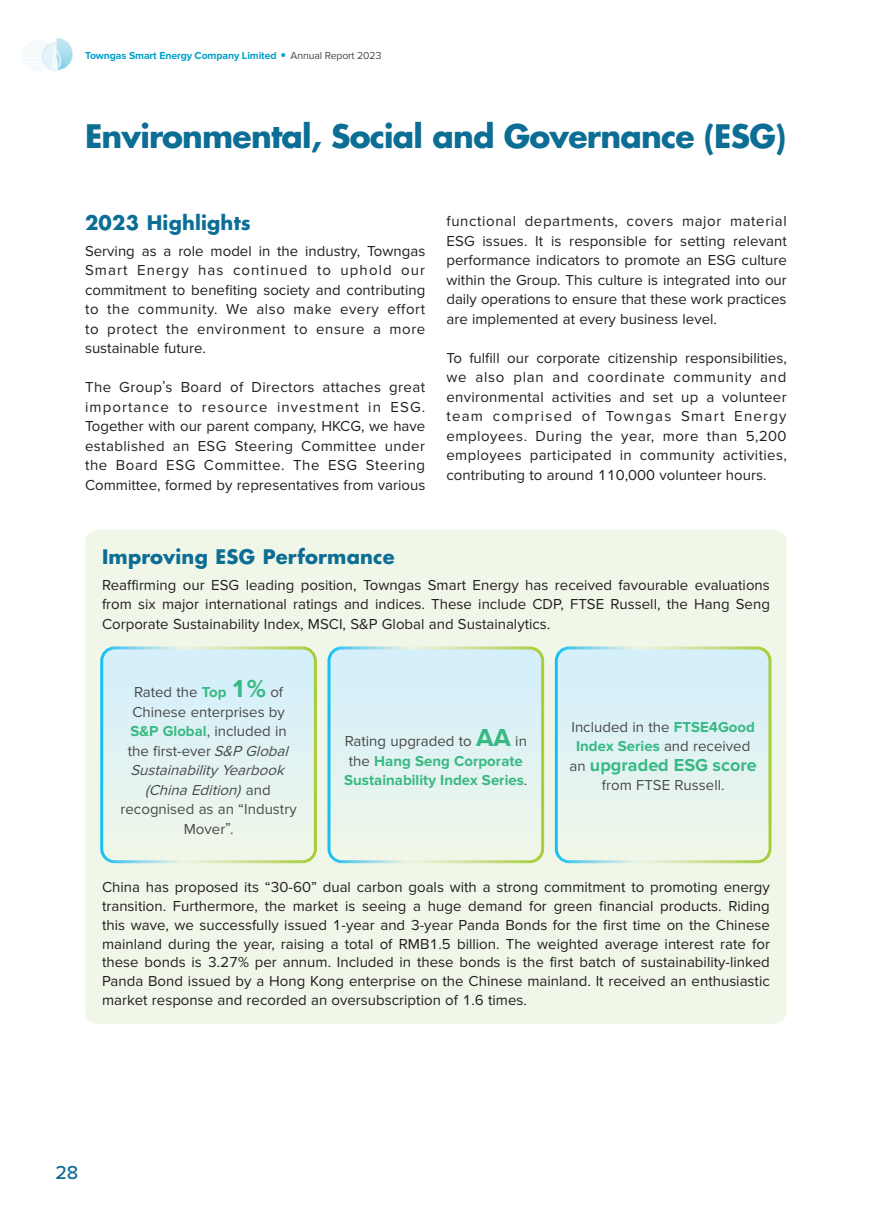
<style>
.page{position:relative;width:893px;height:1212px;background:#fff}
.page>*{position:absolute;margin:0;border:0;box-sizing:border-box;transform-origin:0 0}
.t1{font:700 31.5px "Futura Std";letter-spacing:-.025em;color:#0c6d95}
.Heading_1{font:700 19.5px "Futura Std";letter-spacing:.01em;color:#0c6d95}
.t2{font:500 19.5px "Proxima Nova";color:#0c6d95}
.Body_Text{font:700 18px "Proxima Nova";color:#38b983}
.Body_Text-2{font:15px/19.5px "Proxima Nova";color:#231f20;text-align:justify}
.Body_Text-3{font:15px/19.5px "Proxima Nova";color:#494a4b;text-align:center}
.Body_Text-4{font:700 15px/19.5px "Proxima Nova";color:#38b983;text-align:center}
.t3{font:700 10.5px "Proxima Nova";letter-spacing:-.01em;color:#009fc9}
.s1{font-family:"Futura Std"}
.s2{font-weight:400;color:#494a4b}
.s3{font-weight:700;color:#38b983}
.s4{font-weight:700;font-size:25.5px;color:#38b983}
.s5{font-style:italic}
.s6{font-size:25.5px}
.s7{font-weight:400;font-size:15px;color:#494a4b}
</style>
<div class="page">
<img style="left:23px;top:38px;width:50px;height:33px">
<div style="left:85px;top:530px;width:702px;height:494px;background:#f1f7e8;border-radius:13px"></div>
<div style="left:102px;top:648px;width:213px;height:213px;background:linear-gradient(to bottom,#d2effd,#f1f6e7);border-radius:13px"></div>
<div style="left:100px;top:646px;width:217px;height:217px;border:3px solid #fff;border-radius:13px"></div>
<div style="left:329px;top:648px;width:214px;height:213px;background:linear-gradient(to bottom,#d2effd,#f1f6e7);border-radius:13px"></div>
<div style="left:327px;top:646px;width:217px;height:217px;border:3px solid #fff;border-radius:13px"></div>
<div style="left:556px;top:648px;width:214px;height:213px;background:linear-gradient(to bottom,#d2effd,#f1f6e7);border-radius:13px"></div>
<div style="left:555px;top:646px;width:216px;height:217px;border:3px solid #fff;border-radius:13px"></div>
<p class="t3" style="left:85px;top:50px;width:298px">Towngas Smart Energy Company Limited <span class="s1">•</span> <span class="s2">Annual Report 2023</span></p>
<h1 class="t1" style="left:85px;top:115px;width:703px">Environmental, Social and Governance (ESG)</h1>
<p class="Heading_1" style="left:85px;top:209px;width:167px">2023 Highlights</p>
<p class="Body_Text-2" style="left:85px;top:241px;width:342px">Serving as a role model in the industry, Towngas Smart Energy has continued to uphold our commitment to benefiting society and contributing to the community. We also make every effort to protect the environment to ensure a more sustainable future.</p>
<p class="Body_Text-2" style="left:85px;top:378px;width:342px">The Group’s Board of Directors attaches great importance to resource investment in ESG.<br>Together with our parent company, HKCG, we have established an ESG Steering Committee under the Board ESG Committee. The ESG Steering Committee, formed by representatives from various</p>
<p class="Body_Text-2" style="left:446px;top:211px;width:342px">functional departments, covers major material ESG issues. It is responsible for setting relevant performance indicators to promote an ESG culture within the Group. This culture is integrated into our daily operations to ensure that these work practices are implemented at every business level.</p>
<p class="Body_Text-2" style="left:446px;top:348px;width:342px">To fulfill our corporate citizenship responsibilities, we also plan and coordinate community and environmental activities and set up a volunteer team comprised of Towngas Smart Energy employees. During the year, more than 5,200 employees participated in community activities, contributing to around 110,000 volunteer hours.</p>
<p class="Heading_1" style="left:102px;top:543px;width:294px">Improving ESG Performance</p>
<p class="Body_Text-2" style="left:102px;top:575px;width:669px">Reaffirming our ESG leading position, Towngas Smart Energy has received favourable evaluations from six major international ratings and indices. These include CDP, FTSE Russell, the Hang Seng Corporate Sustainability Index, MSCI, S&amp;P Global and Sustainalytics.</p>
<p class="Body_Text-3" style="left:121px;top:683px;width:178px">Rated the <span class="s3">Top</span> <span class="s4">1%</span> of<br>Chinese enterprises by<br><span class="s3">S&amp;P Global</span>, included in the first-ever <span class="s5">S&amp;P Global<br>SustainabilityYearbook (ChinaEdition)</span> a n d recognised as an “Industry<br>Mover”.</p>
<p class="Body_Text-4" style="left:344px;top:732px;width:185px"><span class="s2">Rating upgraded to</span> <span class="s6">AA</span> <span class="s2">in the</span> Hang Seng Corporate<br>Sustainability Index Series<span class="s2">.</span></p>
<p class="Body_Text-3" style="left:571px;top:717px;width:185px">Included in the <span class="s3">FTSE4Good<br>Index Series</span> and received</p>
<p class="Body_Text" style="left:570px;top:754px;width:189px"><span class="s7">an</span> upgraded ESG score</p>
<p class="Body_Text-3" style="left:602px;top:776px;width:124px">from FTSE Russell.</p>
<p class="Body_Text-2" style="left:102px;top:878px;width:669px;line-height:18.8px">China has proposed its “30-60” dual carbon goals with a strong commitment to promoting energy transition. Furthermore, the market is seeing a huge demand for green financial products. Riding this wave, we successfully issued 1-year and 3-year Panda Bonds for the first time on the Chinese mainland during the year, raising a total of RMB1.5 billion. The weighted average interest rate for these bonds is 3.27% per annum. Included in these bonds is the first batch of sustainability-linked Panda Bond issued by a Hong Kong enterprise on the Chinese mainland. It received an enthusiastic market response and recorded an oversubscription of 1.6 times.</p>
<h2 class="t2" style="left:56px;top:1158px;width:24px">28</h2>
</div>
